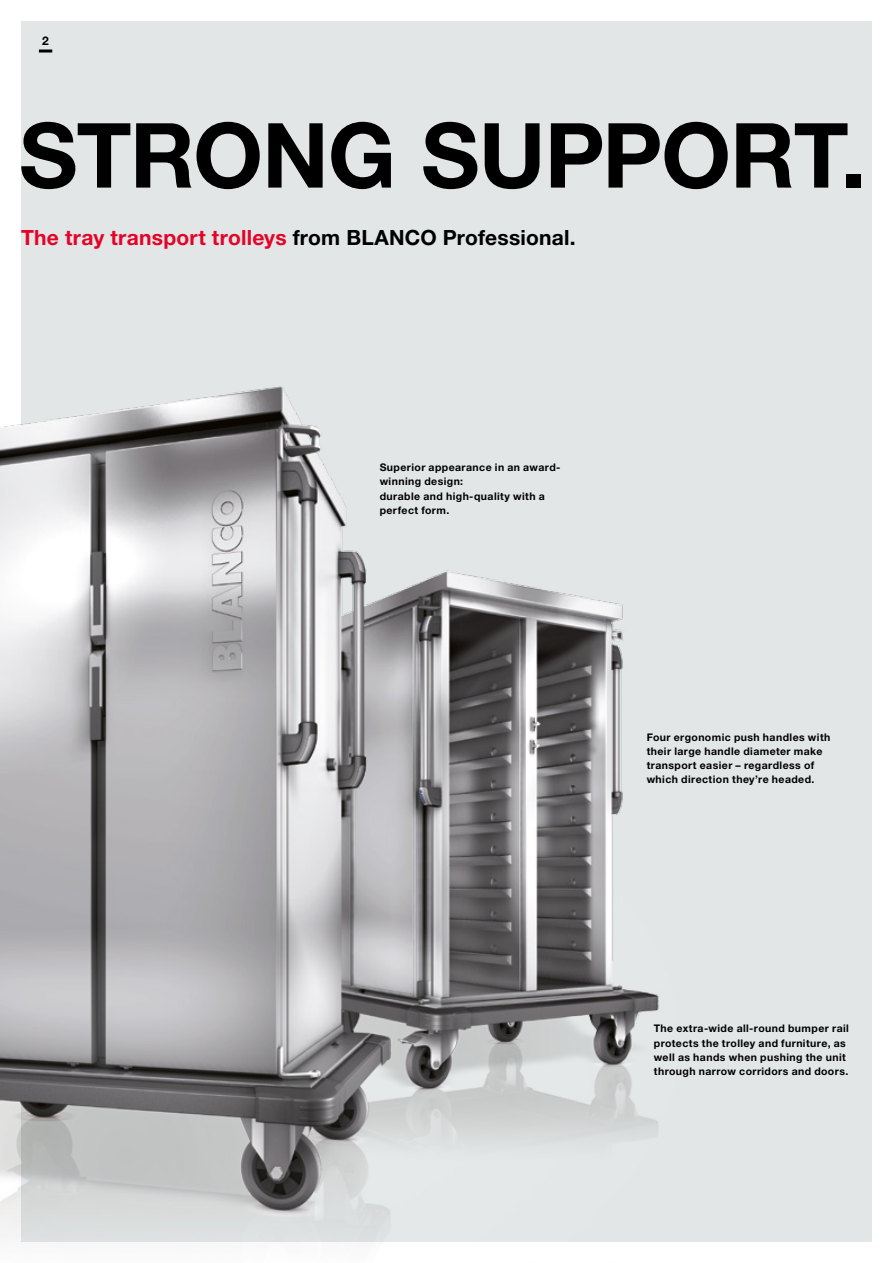
<style>
.page{position:relative;width:893px;height:1263px;background:#fff}
.page>*{position:absolute;margin:0;border:0;box-sizing:border-box;transform-origin:0 0}
.t1{font:700 90px "Helvetica Neue LTW1 G";letter-spacing:-.01em;color:#000}
.t2{font:700 21px "Helvetica Neue LTW1 G";letter-spacing:.01em;color:#e40428}
.t3{font:700 12px "Helvetica Neue LTW1 G";color:#000}
.t4{font:700 10.5px/14.2px "Helvetica Neue LTW1 G";letter-spacing:.04em;color:#000}
.s1{color:#000}
</style>
<div class="page">
<div style="left:21px;top:21px;width:851px;height:1221px;background:#e2e6e6"></div>
<img style="left:0;top:386px;width:659px;height:851px">
<svg style="left:39px;top:50px;width:13px;height:3px"></svg>
<p class="t3" style="left:42px;top:33px;width:8px">2</p>
<h1 class="t1" style="left:19px;top:100px;width:848px">STRONG SUPPORT.</h1>
<h2 class="t2" style="left:21px;top:224px;width:556px">The tray transport trolleys <span class="s1">from BLANCO Professional.</span></h2>
<p class="t4" style="left:380px;top:460px;width:182px">Superior appearance in an award&shy;winning design:<br>durable and high-quality with a perfect form.</p>
<p class="t4" style="left:647px;top:730px;width:185px">Four ergonomic push handles with their large handle diameter make transport easier – regardless of which direction they’re headed.</p>
<p class="t4" style="left:654px;top:1021px;width:197px">The extra-wide all-round bumper rail protects the trolley and furniture, as well as hands when pushing the unit through narrow corridors and doors.</p>
</div>
